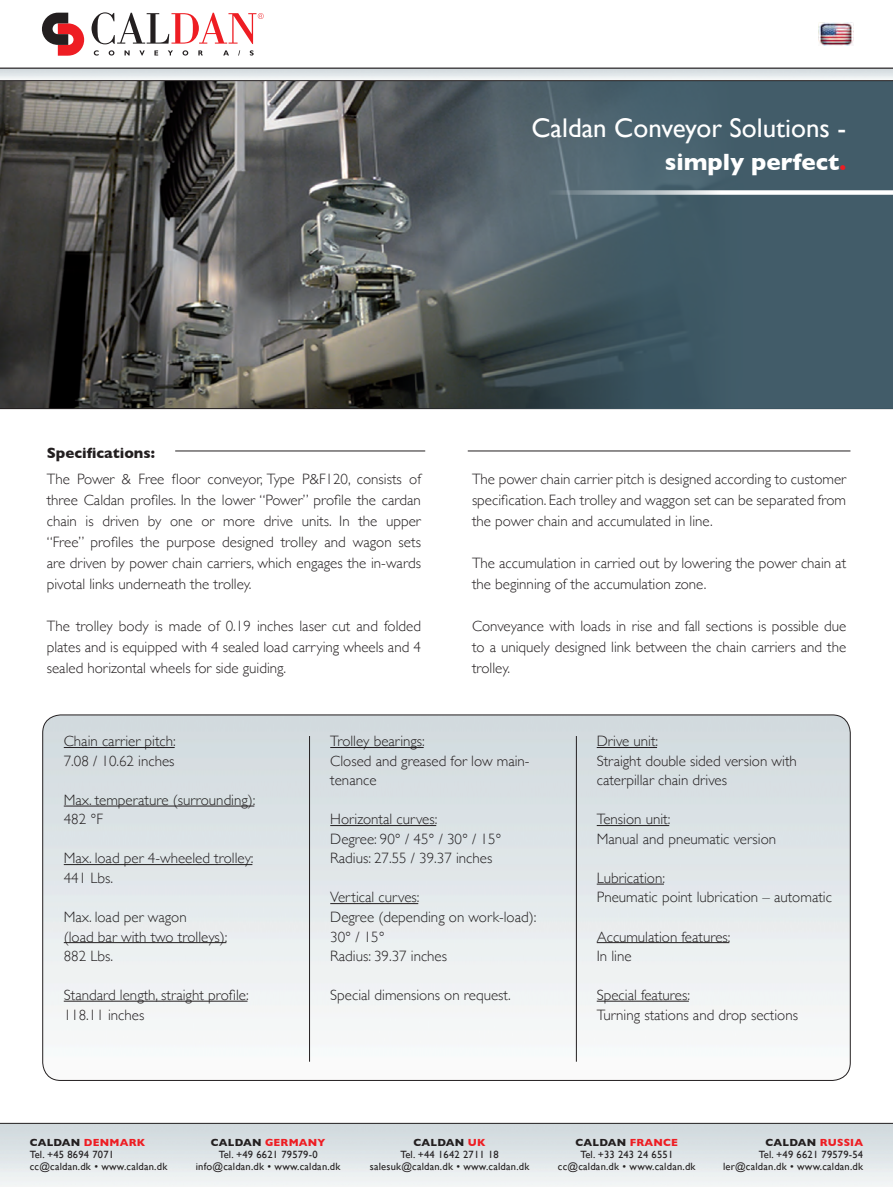
<style>
.page{position:relative;width:893px;height:1187px;background:#fff}
.page>*{position:absolute;margin:0;border:0;box-sizing:border-box;transform-origin:0 0}
.t1{font:27px "Gill Sans";color:#fff}
.t2{font:700 24px "Gill Sans";color:#fff}
.txt{font:300 15px/21px "Gill Sans";color:#231f20;text-align:justify}
.t3{font:700 15px "Gill Sans";color:#231f20}
.t4{font:10.5px/12px "Gill Sans";letter-spacing:.02em;color:#231f20;text-align:center}
.s1{color:#ee1d23}
.s2{font-weight:700}
.s3{font-weight:700;color:#ee1d23}
</style>
<div class="page">
<svg style="left:0;top:81px;width:893px;height:328px;background:#575653"></svg>
<svg style="left:395px;top:81px;width:498px;height:327px;background:#475b64"></svg>
<img style="left:818px;top:22px;width:35px;height:24px">
<svg style="left:94px;top:50px;width:5px;height:6px"></svg>
<svg style="left:109px;top:50px;width:5px;height:6px"></svg>
<svg style="left:125px;top:50px;width:5px;height:5px"></svg>
<svg style="left:139px;top:50px;width:6px;height:6px"></svg>
<svg style="left:154px;top:50px;width:4px;height:5px"></svg>
<svg style="left:168px;top:50px;width:5px;height:5px"></svg>
<svg style="left:182px;top:50px;width:6px;height:6px"></svg>
<svg style="left:198px;top:50px;width:5px;height:5px"></svg>
<svg style="left:223px;top:50px;width:6px;height:5px"></svg>
<svg style="left:250px;top:50px;width:4px;height:6px"></svg>
<svg style="left:42px;top:13px;width:42px;height:43px"></svg>
<svg style="left:92px;top:12px;width:172px;height:32px"></svg>
<svg style="left:0;top:1123px;width:893px;height:63px;background:#dde3e5"></svg>
<svg style="left:0;top:68px;width:893px;height:13px"></svg>
<hr style="left:468px;top:450px;width:382px;height:1px;background:#231f20">
<img style="left:43px;top:715px;width:807px;height:365px">
<hr style="left:309px;top:736px;width:1px;height:325px;background:#231f20">
<hr style="left:576px;top:736px;width:1px;height:325px;background:#231f20">
<hr style="left:175px;top:450px;width:250px;height:1px;background:#231f20">
<svg style="left:549px;top:190px;width:344px;height:5px"></svg>
<hr style="left:64px;top:747px;width:111px;height:1px;background:#231f20">
<hr style="left:64px;top:805px;width:190px;height:1px;background:#231f20">
<hr style="left:64px;top:864px;width:188px;height:1px;background:#231f20">
<hr style="left:64px;top:942px;width:162px;height:1px;background:#231f20">
<hr style="left:64px;top:1000px;width:183px;height:1px;background:#231f20">
<hr style="left:330px;top:747px;width:94px;height:1px;background:#231f20">
<hr style="left:330px;top:825px;width:106px;height:1px;background:#231f20">
<hr style="left:330px;top:903px;width:88px;height:1px;background:#231f20">
<hr style="left:597px;top:747px;width:60px;height:1px;background:#231f20">
<hr style="left:597px;top:825px;width:72px;height:1px;background:#231f20">
<hr style="left:597px;top:883px;width:67px;height:1px;background:#231f20">
<hr style="left:597px;top:942px;width:132px;height:1px;background:#231f20">
<hr style="left:597px;top:1000px;width:92px;height:1px;background:#231f20">
<h1 class="t1" style="left:531px;top:112px;width:316px">Caldan Conveyor Solutions -</h1>
<h2 class="t2" style="left:665px;top:142px;width:183px">simply perfect<span class="s1">.</span></h2>
<p class="t3" style="left:47px;top:440px;width:110px">Specifications:</p>
<p class="txt" style="left:47px;top:467px;width:376px">The Power &amp; Free floor conveyor, Type P&amp;F120, consists of three Caldan profiles. In the lower “Power” profile the cardan chain is driven by one or more drive units. In the upper “Free” profiles the purpose designed trolley and wagon sets are driven by power chain carriers, which engages the in-wards pivotal links underneath the trolley.</p>
<p class="txt" style="left:47px;top:614px;width:376px">The trolley body is made of 0.19 inches laser cut and folded plates and is equipped with 4 sealed load carrying wheels and 4 sealed horizontal wheels for side guiding.</p>
<p class="txt" style="left:472px;top:467px;width:376px">The power chain carrier pitch is designed according to customer specification. Each trolley and waggon set can be separated from the power chain and accumulated in line.</p>
<p class="txt" style="left:472px;top:551px;width:376px">The accumulation in carried out by lowering the power chain at the beginning of the accumulation zone.</p>
<p class="txt" style="left:472px;top:614px;width:376px">Conveyance with loads in rise and fall sections is possible due to a uniquely designed link between the chain carriers and the trolley.</p>
<p class="txt" style="left:64px;top:730px;width:114px">Chain carrier pitch:</p>
<p class="txt" style="left:64px;top:749px;width:112px">7.08 / 10.62 inches</p>
<p class="txt" style="left:64px;top:788px;width:193px">Max. temperature (surrounding):</p>
<p class="txt" style="left:64px;top:808px;width:41px">482 °F</p>
<p class="txt" style="left:64px;top:847px;width:191px">Max. load per 4-wheeled trolley:</p>
<p class="txt" style="left:64px;top:866px;width:51px">441 Lbs.</p>
<p class="txt" style="left:64px;top:905px;width:125px">Max. load per wagon</p>
<p class="txt" style="left:64px;top:925px;width:165px">(load bar with two trolleys):</p>
<p class="txt" style="left:64px;top:944px;width:51px">882 Lbs.</p>
<p class="txt" style="left:64px;top:983px;width:186px">Standard length, straight profile:</p>
<p class="txt" style="left:64px;top:1003px;width:82px">118.11 inches</p>
<p class="txt" style="left:330px;top:730px;width:96px">Trolley bearings:</p>
<p class="txt" style="left:330px;top:750px;width:201px;line-height:19.5px">Closed and greased for low main&shy;tenance</p>
<p class="txt" style="left:330px;top:808px;width:109px">Horizontal curves:</p>
<p class="txt" style="left:330px;top:827px;width:173px">Degree: 90° / 45° / 30° / 15°</p>
<p class="txt" style="left:330px;top:847px;width:164px">Radius: 27.55 / 39.37 inches</p>
<p class="txt" style="left:330px;top:886px;width:91px">Vertical curves:</p>
<p class="txt" style="left:330px;top:905px;width:208px">Degree (depending on work-load):</p>
<p class="txt" style="left:330px;top:925px;width:56px">30° / 15°</p>
<p class="txt" style="left:330px;top:944px;width:118px">Radius: 39.37 inches</p>
<p class="txt" style="left:330px;top:983px;width:182px">Special dimensions on request.</p>
<p class="txt" style="left:597px;top:730px;width:63px">Drive unit:</p>
<p class="txt" style="left:597px;top:749px;width:202px">Straight double sided version with</p>
<p class="txt" style="left:597px;top:769px;width:132px">caterpillar chain drives</p>
<p class="txt" style="left:597px;top:808px;width:75px">Tension unit:</p>
<p class="txt" style="left:597px;top:827px;width:181px">Manual and pneumatic version</p>
<p class="txt" style="left:597px;top:866px;width:70px">Lubrication:</p>
<p class="txt" style="left:597px;top:886px;width:237px">Pneumatic point lubrication – automatic</p>
<p class="txt" style="left:597px;top:925px;width:135px">Accumulation features:</p>
<p class="txt" style="left:597px;top:944px;width:36px">In line</p>
<p class="txt" style="left:597px;top:983px;width:95px">Special features:</p>
<p class="txt" style="left:597px;top:1003px;width:203px">Turning stations and drop sections</p>
<p class="t4" style="left:30px;top:1135px;width:139px;text-align:left"><span class="s2">CALDAN</span> <span class="s3">DENMARK<br></span>Tel. +45 8694 7071 cc@caldan.dk • www.caldan.dk</p>
<p class="t4" style="left:370px;top:1135px;width:161px"><span class="s2">CALDAN</span> <span class="s3">UK<br></span>Tel. +44 1642 2711 18 salesuk@caldan.dk • www.caldan.dk</p>
<p class="t4" style="left:196px;top:1135px;width:146px"><span class="s2">CALDAN</span> <span class="s3">GERMANY<br></span>Tel. +49 6621 79579-0 info@caldan.dk • www.caldan.dk</p>
<p class="t4" style="left:723px;top:1135px;width:142px;text-align:right"><span class="s2">CALDAN</span> <span class="s3">RUSSIA<br></span>Tel. +49 6621 79579-54 ler@caldan.dk • www.caldan.dk</p>
<p class="t4" style="left:558px;top:1135px;width:139px"><span class="s2">CALDAN</span> <span class="s3">FRANCE<br></span>Tel. +33 243 24 6551 cc@caldan.dk • www.caldan.dk</p>
</div>
